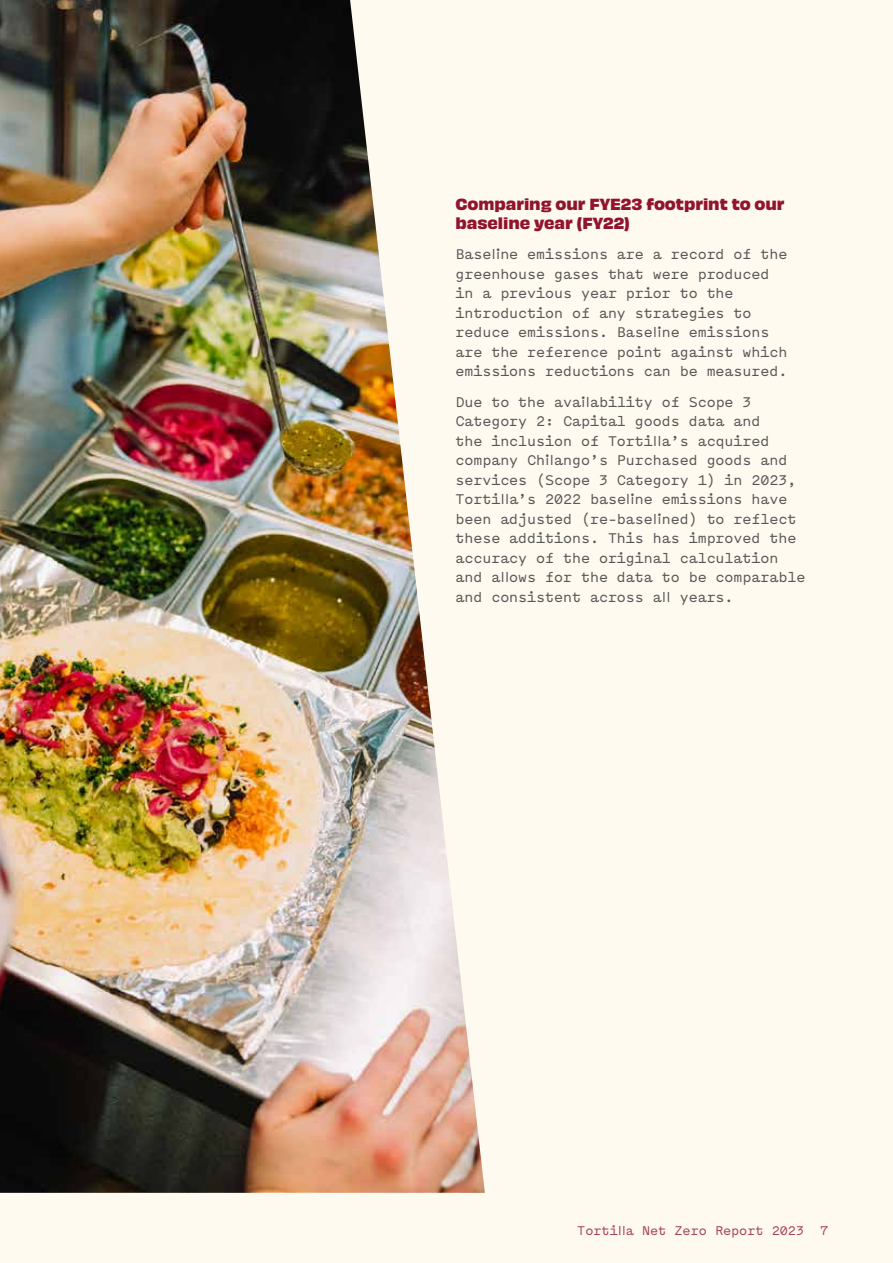
<style>
.page{position:relative;width:893px;height:1263px;background:#fffaf0}
.page>*{position:absolute;margin:0;border:0;box-sizing:border-box;transform-origin:0 0}
.t1{font:15px/19.5px "Menoe Grotesque";color:#575756}
.t2{font:700 15px/19.5px "Obviously";color:#91142d}
.t3{font:13.5px "Menoe Grotesque";color:#91142d}
</style>
<div class="page">
<img style="left:0;top:0;width:485px;height:1193px">
<p class="t2" style="left:455px;top:193px;width:331px">Comparing our FYE23 footprint to our baseline year (FY22)</p>
<p class="t1" style="left:455px;top:245px;width:333px">Baseline emissions are a record of the greenhouse gases that were produced in a previous year prior to the introduction of any strategies to reduce emissions. Baseline emissions are the reference point against which emissions reductions can be measured.</p>
<p class="t1" style="left:455px;top:392px;width:351px">Due to the availability of Scope 3<br>Category 2: Capital goods data and<br>the inclusion of Tortilla’s acquired company Chilango’s Purchased goods and services (Scope 3 Category 1) in 2023, Tortilla’s 2022 baseline emissions have been adjusted (re-baselined) to reflect these additions. This has improved the accuracy of the original calculation and allows for the data to be comparable and consistent across all years.</p>
<p class="t3" style="left:577px;top:1222px;width:253px">Tortilla Net Zero Report 2023 7</p>
</div>
